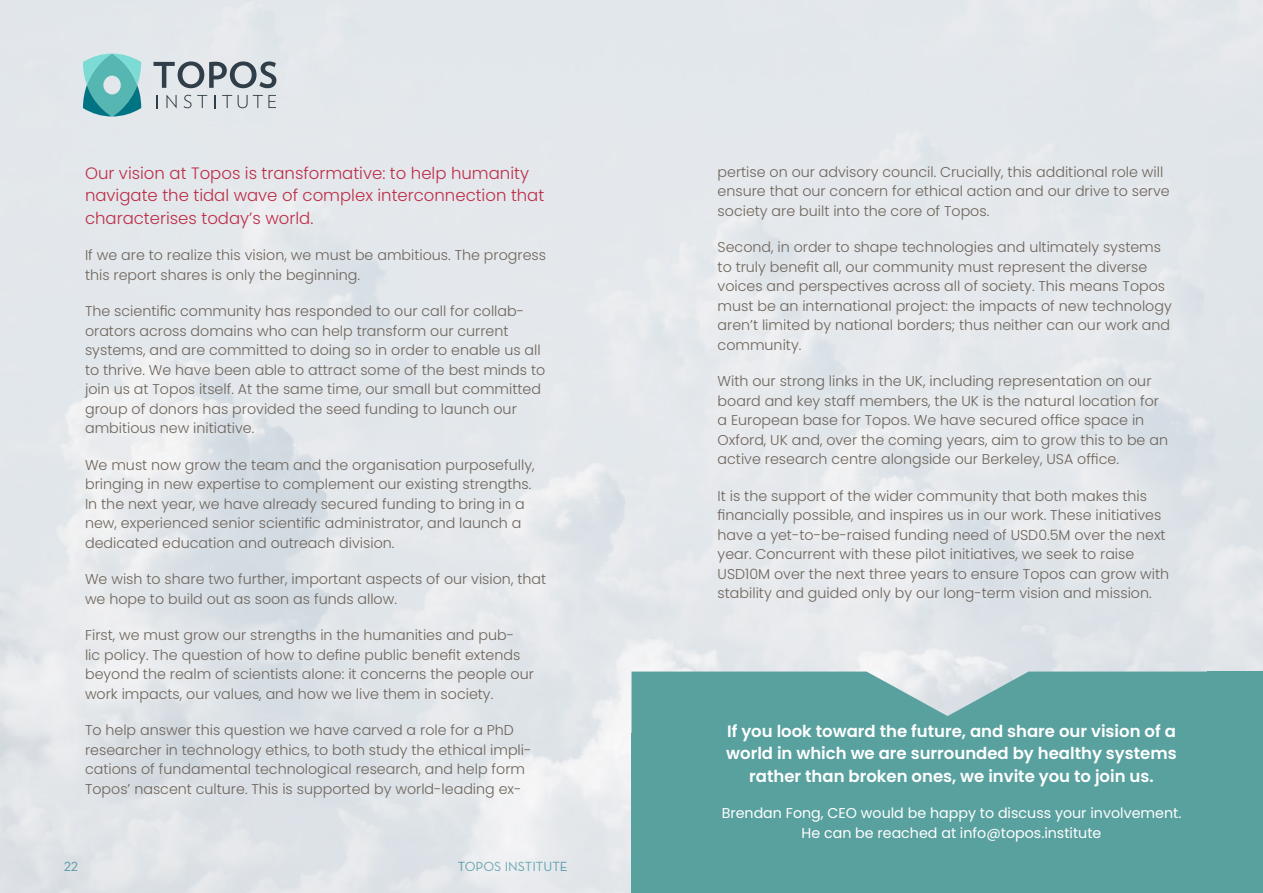
<style>
.page{position:relative;width:1263px;height:893px;background:#fff}
.page>*{position:absolute;margin:0;border:0;box-sizing:border-box;transform-origin:0 0}
.t1{font:600 16.5px/22.5px "Poppins";color:#fff;text-align:center}
.t2{font:300 16.5px/22.5px "Poppins";color:#bd2d48}
.t3{font:300 14.25px/19.5px "Poppins";color:#6d645b}
.t4{font:14.25px/19.5px "Poppins";color:#fff;text-align:center}
.t5{font:13.5px "Neutra Text Book Alt";color:#007382}
</style>
<div class="page">
<img style="left:0;top:0;width:1263px;height:893px">
<svg style="left:83px;top:54px;width:58px;height:62px;background:#67b9ba"></svg>
<svg style="left:153px;top:61px;width:123px;height:27px;background:#9fa7ad"></svg>
<svg style="left:157px;top:95px;width:1px;height:13px"></svg>
<svg style="left:166px;top:95px;width:11px;height:13px"></svg>
<svg style="left:214px;top:95px;width:1px;height:13px"></svg>
<svg style="left:184px;top:95px;width:23px;height:13px"></svg>
<svg style="left:222px;top:95px;width:10px;height:13px"></svg>
<svg style="left:238px;top:95px;width:38px;height:13px"></svg>
<div style="left:631px;top:671px;width:619px;height:159px;background:#59a19f"></div>
<div style="left:631px;top:830px;width:632px;height:63px;background:#59a19f"></div>
<div style="left:1208px;top:672px;width:55px;height:103px;background:#59a19f"></div>
<p class="t2" style="left:85px;top:162px;width:461px">Our vision at Topos is transformative: to help humanity navigate the tidal wave of complex interconnection that characterises today’s world.</p>
<p class="t3" style="left:85px;top:246px;width:462px">If we are to realize this vision, we must be ambitious. The progress this report shares is only the beginning.</p>
<p class="t3" style="left:85px;top:302px;width:462px">The scientific community has responded to our call for collab&shy;orators across domains who can help transform our current systems, and are committed to doing so in order to enable us all to thrive. We have been able to attract some of the best minds to join us at Topos itself. At the same time, our small but committed group of donors has provided the seed funding to launch our ambitious new initiative.</p>
<p class="t3" style="left:85px;top:455px;width:451px">We must now grow the team and the organisation purposefully, bringing in new expertise to complement our existing strengths.<br>In the next year, we have already secured funding to bring in a new, experienced senior scientific administrator, and launch a dedicated education and outreach division.</p>
<p class="t3" style="left:85px;top:570px;width:463px">We wish to share two further, important aspects of our vision, that we hope to build out as soon as funds allow.</p>
<p class="t3" style="left:85px;top:626px;width:450px">First, we must grow our strengths in the humanities and pub-<br>lic policy. The question of how to define public benefit extends beyond the realm of scientists alone: it concerns the people our work impacts, our values, and how we live them in society.</p>
<p class="t3" style="left:85px;top:721px;width:448px">To help answer this question we have carved a role for a PhD researcher in technology ethics, to both study the ethical impli&shy;cations of fundamental technological research, and help form Topos’ nascent culture. This is supported by world-leading ex-</p>
<p class="t5" style="left:64px;top:858px;width:16px">22</p>
<p class="t5" style="left:458px;top:858px;width:111px">TOPOS INSTITUTE</p>
<p class="t3" style="left:718px;top:162px;width:454px">pertise on our advisory council. Crucially, this additional role will ensure that our concern for ethical action and our drive to serve society are built into the core of Topos.</p>
<p class="t3" style="left:718px;top:237px;width:456px">Second, in order to shape technologies and ultimately systems to truly benefit all, our community must represent the diverse voices and perspectives across all of society. This means Topos must be an international project: the impacts of new technology aren’t limited by national borders; thus neither can our work and community.</p>
<p class="t3" style="left:718px;top:371px;width:452px">With our strong links in the UK, including representation on our board and key staff members, the UK is the natural location for a European base for Topos. We have secured office space in Oxford, UK and, over the coming years, aim to grow this to be an active research centre alongside our Berkeley, USA office.</p>
<p class="t3" style="left:718px;top:486px;width:453px">It is the support of the wider community that both makes this financially possible, and inspires us in our work. These initiatives have a yet-to-be-raised funding need of USD0.5M over the next year. Concurrent with these pilot initiatives, we seek to raise USD10M over the next three years to ensure Topos can grow with stability and guided only by our long-term vision and mission.</p>
<p class="t1" style="left:726px;top:720px;width:452px">If you look toward the future, and share our vision of a world in which we are surrounded by healthy systems rather than broken ones, we invite you to join us.</p>
<p class="t4" style="left:722px;top:803px;width:461px">Brendan Fong, CEO would be happy to discuss your involvement.<br>He can be reached at info@topos.institute</p>
</div>
